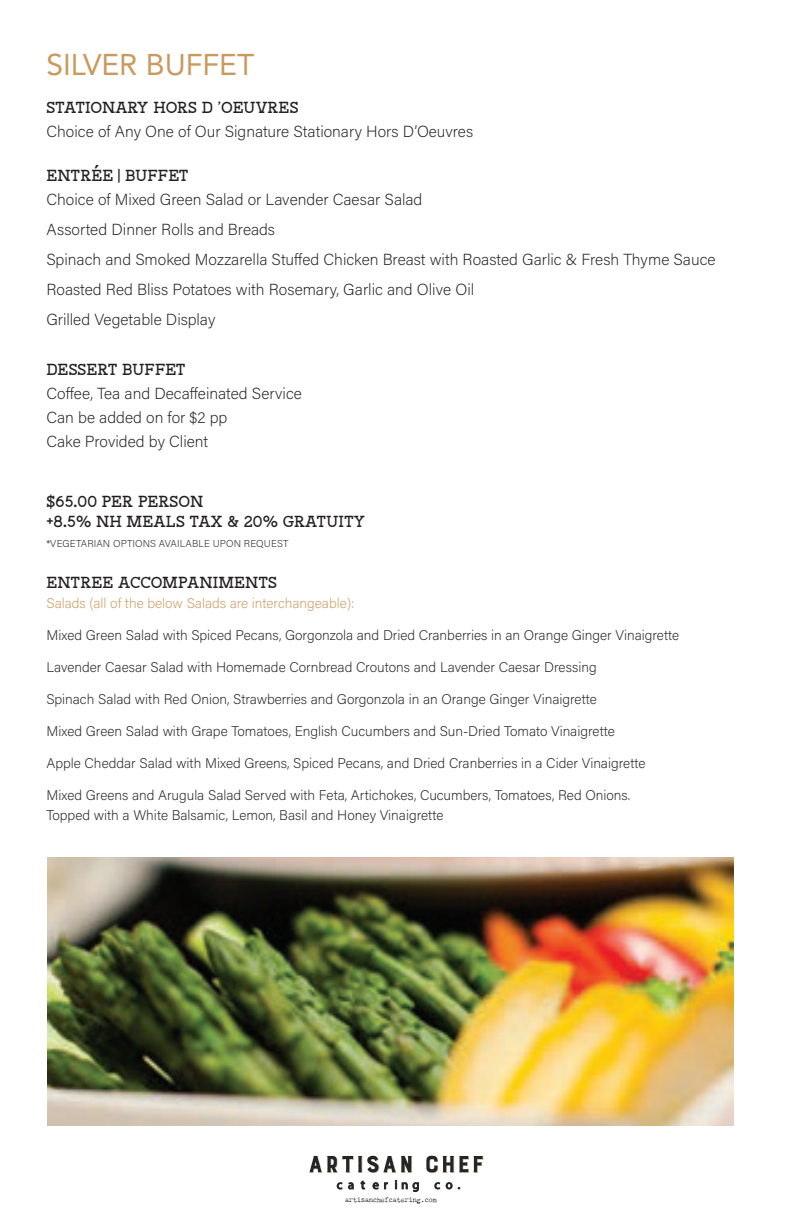
<style>
.page{position:relative;width:792px;height:1224px;background:#fff}
.page>*{position:absolute;margin:0;border:0;box-sizing:border-box;transform-origin:0 0}
.Header1{font:30px "Avenir";color:#ca995e}
.SubHead_1{font:200 16px "Acumin Pro";color:#231f20}
.SubHead_1-2{font:16px "Neilvard Four";letter-spacing:-.005em;color:#231f20}
.t1{font:200 14px "Acumin Pro";color:#231f20}
.t2{font:200 14px "Acumin Pro";color:#ca995e}
.t3{font:12.6px "Myriad Pro";letter-spacing:.415em;color:#242524}
.t4{font:12.6px "Myriad Pro";letter-spacing:.45em;color:#242524}
.SubHead_1-3{font:200 10px "Acumin Pro";letter-spacing:.01em;color:#231f20}
.t5{font:6.6px "Chandler 42";color:#242524}
</style>
<div class="page">
<img style="left:48px;top:858px;width:685px;height:268px">
<svg style="left:309px;top:1156px;width:104px;height:17px"></svg>
<svg style="left:426px;top:1156px;width:58px;height:17px"></svg>
<p class="Header1" style="left:46px;top:40px;width:209px">SILVER BUFFET</p>
<p class="SubHead_1-2" style="left:46px;top:96px;width:254px">STATIONARY HORS D ’OEUVRES</p>
<p class="SubHead_1" style="left:46px;top:121px;width:428px">Choice of Any One of Our Signature Stationary Hors D’Oeuvres</p>
<p class="SubHead_1-2" style="left:46px;top:164px;width:144px">ENTRÉE | BUFFET</p>
<p class="SubHead_1" style="left:46px;top:189px;width:378px">Choice of Mixed Green Salad or Lavender Caesar Salad</p>
<p class="SubHead_1" style="left:46px;top:219px;width:230px">Assorted Dinner Rolls and Breads</p>
<p class="SubHead_1" style="left:46px;top:249px;width:671px">Spinach and Smoked Mozzarella Stuffed Chicken Breast with Roasted Garlic &amp; Fresh Thyme Sauce</p>
<p class="SubHead_1" style="left:46px;top:279px;width:429px">Roasted Red Bliss Potatoes with Rosemary, Garlic and Olive Oil</p>
<p class="SubHead_1" style="left:46px;top:309px;width:170px">Grilled Vegetable Display</p>
<p class="SubHead_1-2" style="left:46px;top:358px;width:141px">DESSERT BUFFET</p>
<p class="SubHead_1" style="left:46px;top:383px;width:257px">Coffee, Tea and Decaffeinated Service</p>
<p class="SubHead_1" style="left:46px;top:407px;width:183px">Can be added on for $2 pp</p>
<p class="SubHead_1" style="left:46px;top:431px;width:163px">Cake Provided by Client</p>
<p class="SubHead_1-2" style="left:46px;top:490px;width:158px">$65.00 PER PERSON</p>
<p class="SubHead_1-2" style="left:46px;top:510px;width:320px">+8.5% NH MEALS TAX &amp; 20% GRATUITY</p>
<p class="SubHead_1-3" style="left:46px;top:537px;width:244px">*VEGETARIAN OPTIONS AVAILABLE UPON REQUEST</p>
<p class="SubHead_1-2" style="left:46px;top:570px;width:232px">ENTREE ACCOMPANIMENTS</p>
<p class="t2" style="left:46px;top:593px;width:309px">Salads (all of the below Salads are interchangeable):</p>
<p class="t1" style="left:46px;top:625px;width:634px">Mixed Green Salad with Spiced Pecans, Gorgonzola and Dried Cranberries in an Orange Ginger Vinaigrette</p>
<p class="t1" style="left:46px;top:657px;width:552px">Lavender Caesar Salad with Homemade Cornbread Croutons and Lavender Caesar Dressing</p>
<p class="t1" style="left:46px;top:689px;width:552px">Spinach Salad with Red Onion, Strawberries and Gorgonzola in an Orange Ginger Vinaigrette</p>
<p class="t1" style="left:46px;top:721px;width:570px">Mixed Green Salad with Grape Tomatoes, English Cucumbers and Sun-Dried Tomato Vinaigrette</p>
<p class="t1" style="left:46px;top:753px;width:601px">Apple Cheddar Salad with Mixed Greens, Spiced Pecans, and Dried Cranberries in a Cider Vinaigrette</p>
<p class="t1" style="left:46px;top:785px;width:586px">Mixed Greens and Arugula Salad Served with Feta, Artichokes, Cucumbers, Tomatoes, Red Onions.</p>
<p class="t1" style="left:46px;top:805px;width:399px">Topped with a White Balsamic, Lemon, Basil and Honey Vinaigrette</p>
<p class="t3" style="left:337px;top:1177px;width:84px">cat ering</p>
<p class="t4" style="left:434px;top:1177px;width:27px">co.</p>
<p class="t5" style="left:345px;top:1195px;width:93px">artisanchefcatering.com</p>
</div>
